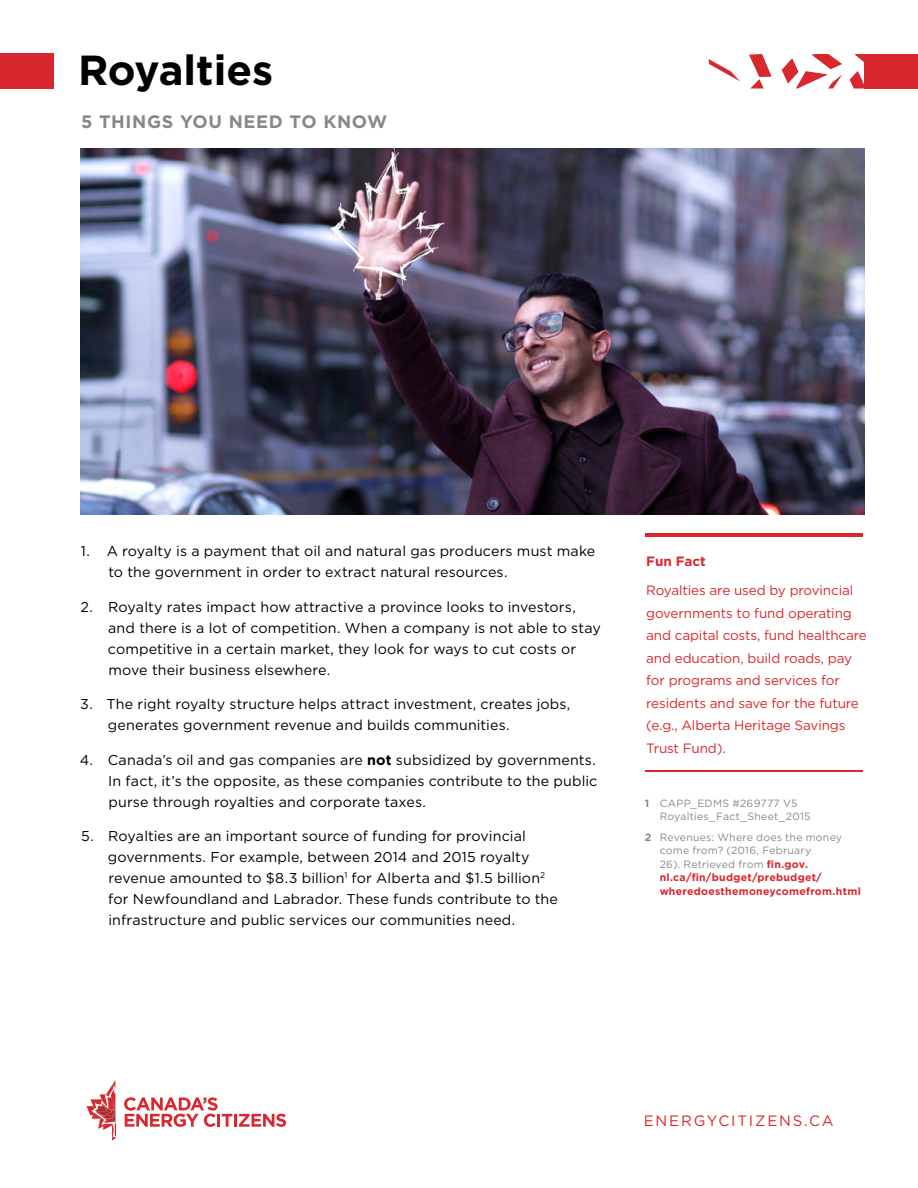
<style>
.page{position:relative;width:918px;height:1188px;background:#fff}
.page>*{position:absolute;margin:0;border:0;box-sizing:border-box;transform-origin:0 0}
.t1{font:700 42px "Gotham";color:#000}
.t2{font:700 18px "Gotham";letter-spacing:.035em;color:#888}
.t3{font:15px "Gotham";letter-spacing:.12em;color:#d9272e}
.t4{font:14.25px/21px "Gotham";letter-spacing:.01em;color:#000}
.t5{font:13.5px/22.5px "Gotham";letter-spacing:-.01em;color:#d9272e}
.t6{font:700 13.5px "Gotham";color:#d9272e}
.t7{font:10.5px/13.5px "Gotham";letter-spacing:.02em;color:#888}
.s1{font-weight:700}
.s2{font-weight:700;color:#d9272e}
</style>
<div class="page">
<svg style="left:850px;top:71px;width:14px;height:18px"></svg>
<svg style="left:749px;top:54px;width:23px;height:35px"></svg>
<svg style="left:855px;top:54px;width:9px;height:8px"></svg>
<svg style="left:708px;top:59px;width:32px;height:22px"></svg>
<svg style="left:782px;top:54px;width:60px;height:35px"></svg>
<div style="left:1px;top:53px;width:53px;height:36px;background:#d9272e"></div>
<div style="left:864px;top:54px;width:54px;height:34px;background:#d9272e"></div>
<svg style="left:87px;top:1080px;width:29px;height:61px"></svg>
<svg style="left:124px;top:1097px;width:162px;height:30px"></svg>
<hr style="left:646px;top:533px;width:217px;height:4px;background:#d9272e">
<hr style="left:646px;top:770px;width:217px;height:2px;background:#d9272e">
<img style="left:81px;top:148px;width:783px;height:366px">
<h1 class="t1" style="left:78px;top:42px;width:197px">Royalties</h1>
<p class="t2" style="left:81px;top:110px;width:308px">5 THINGS YOU NEED TO KNOW</p>
<p class="t4" style="left:108px;top:540px;width:489px;text-indent:-27px">1. A royalty is a payment that oil and natural gas producers must make to the government in order to extract natural resources.</p>
<p class="t4" style="left:108px;top:596px;width:494px;text-indent:-27px">2. Royalty rates impact how attractive a province looks to investors, and there is a lot of competition. When a company is not able to stay competitive in a certain market, they look for ways to cut costs or move their business elsewhere.</p>
<p class="t4" style="left:108px;top:693px;width:464px;text-indent:-28px">3. The right royalty structure helps attract investment, creates jobs, generates government revenue and builds communities.</p>
<p class="t4" style="left:108px;top:749px;width:491px;text-align:justify;text-indent:-28px">4. Canada’s oil and gas companies are <span class="s1">not</span> subsidized by governments.<br>In fact, it’s the opposite, as these companies contribute to the public purse through royalties and corporate taxes.</p>
<p class="t4" style="left:108px;top:825px;width:452px;text-indent:-27px">5. Royalties are an important source of funding for provincial governments. For example, between 2014 and 2015 royalty revenue amounted to $8.3 billion<sup>1</sup> for Alberta and $1.5 billion<sup>2 </sup>for Newfoundland and Labrador. These funds contribute to the infrastructure and public services our communities need.</p>
<p class="t6" style="left:646px;top:552px;width:61px">Fun Fact</p>
<p class="t5" style="left:646px;top:579px;width:222px">Royalties are used by provincial governments to fund operating and capital costs, fund healthcare and education, build roads, pay for programs and services for residents and save for the future (e.g., Alberta Heritage Savings<br>Trust Fund).</p>
<p class="t7" style="left:660px;top:796px;width:152px;text-indent:-15px"><span class="s1">1</span> CAPP_EDMS #269777 V5<br>Royalties_Fact_Sheet_2015</p>
<p class="t7" style="left:660px;top:830px;width:203px;text-indent:-15px"><span class="s1">2</span> Revenues: Where does the money come from? (2016, February<br>26). Retrieved from <span class="s2">fin.gov. nl.ca/fin/budget/prebudget/ wheredoesthemoneycomefrom.html</span></p>
<p class="t3" style="left:644px;top:1111px;width:192px">ENERGYCITIZENS.CA</p>
</div>
